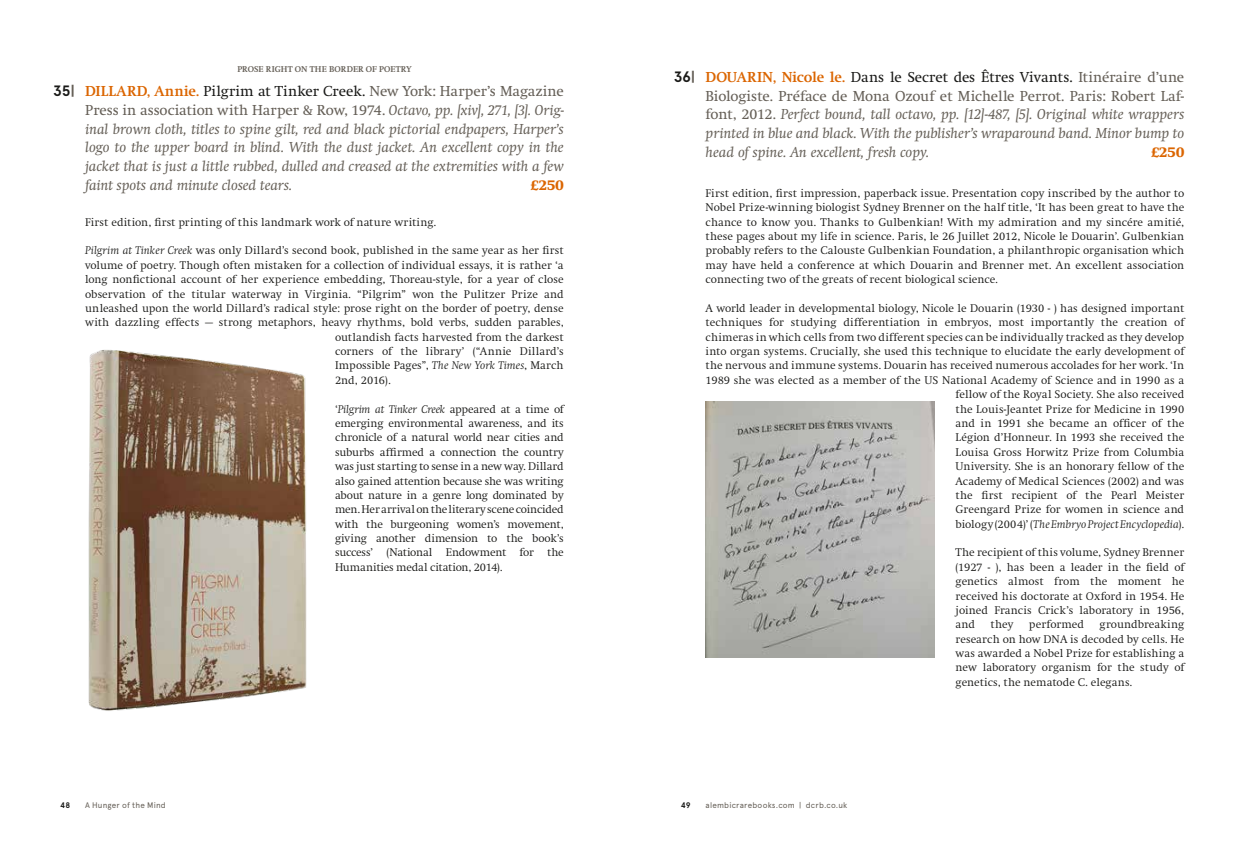
<style>
.page{position:relative;width:1241px;height:851px;background:#fff}
.page>*{position:absolute;margin:0;border:0;box-sizing:border-box;transform-origin:0 0}
.t1{font:italic 15px/18.8px "Swift";letter-spacing:-.005em;color:#655f57;text-align:justify}
.t2{font:800 15px "Swift";letter-spacing:.015em;color:#db6500}
.t3{font:300 11.5px/14.4px "Swift";color:#1a1a18;text-align:justify}
.t4{font:700 8.75px "Swift";letter-spacing:.015em;color:#655f57}
.t5{font:8.12px "Apercu";letter-spacing:.025em;color:#655f57}
.t6{font:700 8.12px "Apercu";color:#1a1a18}
.s1{font-family:"Apercu";font-weight:700;font-style:normal;color:#1a1a18}
.s2{font-family:"Apercu";font-weight:700;font-style:normal}
.s3{font-weight:700;font-style:normal;color:#db6500}
.s4{font-style:normal;color:#1a1a18}
.s5{font-style:normal}
.s6{font-style:italic}
</style>
<div class="page">
<img style="left:88px;top:350px;width:219px;height:361px">
<img style="left:705px;top:402px;width:229px;height:255px">
<p class="t4" style="left:237px;top:65px;width:175px">PROSE RIGHT ON THE BORDER OF POETRY</p>
<p class="t1" style="left:85px;top:82px;width:480px;text-indent:-32px"><span class="s1">35</span><span class="s2">|</span> <span class="s3">DILLARD, Annie.</span> <span class="s4">Pilgrim at Tinker Creek.</span> <span class="s5">New York: Harper’s Magazine Press in association with Harper &amp; Row, 1974.</span> Octavo, pp. [xiv], 271, [3]. Orig&shy;inal brown cloth, titles to spine gilt, red and black pictorial endpapers, Harper’s logo to the upper board in blind. With the dust jacket. An excellent copy in the jacket that is just a little rubbed, dulled and creased at the extremities with a few faint spots and minute closed tears.</p>
<h1 class="t2" style="left:530px;top:177px;width:35px">£250</h1>
<p class="t3" style="left:85px;top:215px;width:352px">First edition, first printing of this landmark work of nature writing.</p>
<p class="t3" style="left:85px;top:243px;width:480px"><span class="s6">Pilgrim at Tinker Creek</span> was only Dillard’s second book, published in the same year as her first</p>
<p class="t3" style="left:85px;top:258px;width:480px">volume of poetry. Though often mistaken for a collection of individual essays, it is rather ‘a</p>
<p class="t3" style="left:85px;top:272px;width:480px">long nonfictional account of her experience embedding, Thoreau-style, for a year of close</p>
<p class="t3" style="left:85px;top:287px;width:480px">observation of the titular waterway in Virginia. “Pilgrim” won the Pulitzer Prize and</p>
<p class="t3" style="left:85px;top:301px;width:480px">unleashed upon the world Dillard’s radical style: prose right on the border of poetry, dense</p>
<p class="t3" style="left:85px;top:315px;width:480px">with dazzling effects — strong metaphors, heavy rhythms, bold verbs, sudden parables,</p>
<p class="t3" style="left:335px;top:330px;width:230px">outlandish facts harvested from the darkest</p>
<p class="t3" style="left:335px;top:344px;width:230px">corners of the library’ (“Annie Dillard’s</p>
<p class="t3" style="left:335px;top:358px;width:230px">Impossible Pages”, <span class="s6">The New York Times</span>, March</p>
<p class="t3" style="left:335px;top:373px;width:57px">2nd, 2016).</p>
<p class="t3" style="left:335px;top:402px;width:230px">‘<span class="s6">Pilgrim at Tinker Creek</span> appeared at a time of emerging environmental awareness, and its chronicle of a natural world near cities and suburbs affirmed a connection the country was just starting to sense in a new way. Dillard also gained attention because she was writing about nature in a genre long dominated by men. Her arrival on the literary scene coincided with the burgeoning women’s movement, giving another dimension to the book’s success’ (National Endowment for the Humanities medal citation, 2014).</p>
<p class="t1" style="left:705px;top:68px;width:480px;text-indent:-32px"><span class="s1">36</span><span class="s2">|</span> <span class="s3">DOUARIN, Nicole le.</span> <span class="s4">Dans le Secret des Êtres Vivants.</span> <span class="s5">Itinéraire d’une Biologiste. Préface de Mona Ozouf et Michelle Perrot. Paris: Robert Laf&shy;font, 2012.</span> Perfect bound, tall octavo, pp. [12]-487, [5]. Original white wrappers printed in blue and black. With the publisher’s wraparound band. Minor bump to head of spine. An excellent, fresh copy.</p>
<h1 class="t2" style="left:1150px;top:143px;width:35px">£250</h1>
<p class="t3" style="left:705px;top:186px;width:480px">First edition, first impression, paperback issue. Presentation copy inscribed by the author to Nobel Prize-winning biologist Sydney Brenner on the half title, ‘It has been great to have the chance to know you. Thanks to Gulbenkian! With my admiration and my sincére amitié, these pages about my life in science. Paris, le 26 Juillet 2012, Nicole le Douarin’. Gulbenkian probably refers to the Calouste Gulbenkian Foundation, a philanthropic organisation which may have held a conference at which Douarin and Brenner met. An excellent association connecting two of the greats of recent biological science.</p>
<p class="t3" style="left:705px;top:301px;width:480px;text-align:right">A world leader in developmental biology, Nicole le Douarin (1930 - ) has designed important techniques for studying differentiation in embryos, most importantly the creation of chimeras in which cells from two different species can be individually tracked as they develop into organ systems. Crucially, she used this technique to elucidate the early development of the nervous and immune systems. Douarin has received numerous accolades for her work. ‘In 1989 she was elected as a member of the US National Academy of Science and in 1990 as a fellow of the Royal Society. She also received<br>the Louis-Jeantet Prize for Medicine in 1990<br>and in 1991 she became an officer of the<br>Légion d’Honneur. In 1993 she received the<br>Louisa Gross Horwitz Prize from Columbia<br>University. She is an honorary fellow of the<br>Academy of Medical Sciences (2002) and was<br>the first recipient of the Pearl Meister<br>Greengard Prize for women in science and<br>biology (2004)’ (<span class="s6">The Embryo Project Encyclopedia</span>).</p>
<p class="t3" style="left:955px;top:545px;width:230px">The recipient of this volume, Sydney Brenner (1927 - ), has been a leader in the field of genetics almost from the moment he received his doctorate at Oxford in 1954. He joined Francis Crick’s laboratory in 1956, and</p>
<p class="t3" style="left:990px;top:617px;width:24px">they</p>
<p class="t3" style="left:1028px;top:617px;width:57px">performed</p>
<p class="t3" style="left:955px;top:617px;width:230px;text-indent:144px">groundbreaking research on how DNA is decoded by cells. He was awarded a Nobel Prize for establishing a new laboratory organism for the study of genetics, the nematode C. elegans.</p>
<p class="t6" style="left:60px;top:800px;width:11px">48</p>
<p class="t5" style="left:85px;top:800px;width:82px">A Hunger of the Mind</p>
<p class="t6" style="left:680px;top:800px;width:11px">49</p>
<p class="t5" style="left:705px;top:800px;width:143px">alembicrarebooks.com | dcrb.co.uk</p>
</div>
